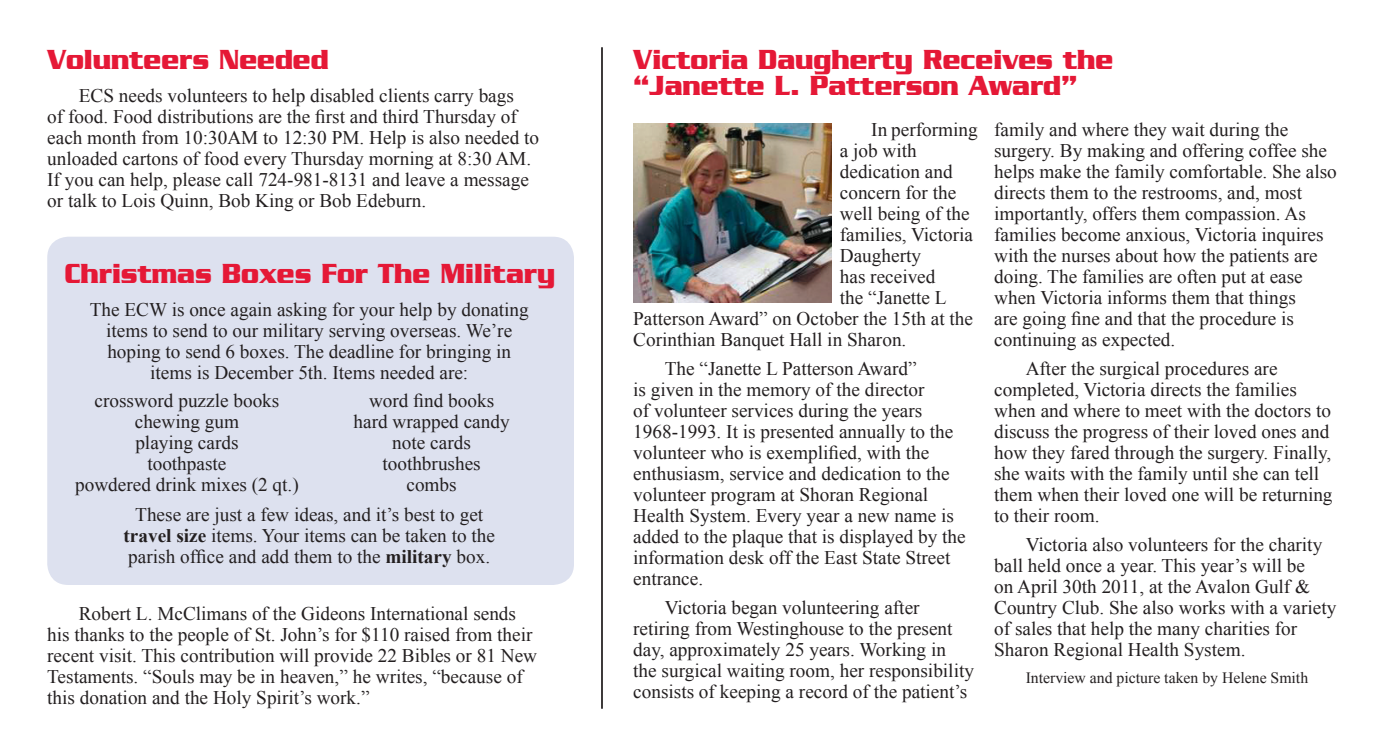
<style>
.page{position:relative;width:1386px;height:756px;background:#fff}
.page>*{position:absolute;margin:0;border:0;box-sizing:border-box;transform-origin:0 0}
.t1{font:700 29.93px/26.2px "Serpentine";color:#e51836;scale:.85 1}
.t2{font:19.25px/21px "Times New Roman";color:#231f20}
.t3{font:15.75px "Times New Roman";color:#231f20}
.s1{font-weight:700}
</style>
<div class="page">
<div style="left:47px;top:237px;width:527px;height:348px;background:#dde1ef;border-radius:21px"></div>
<hr style="left:601px;top:47px;width:2px;height:662px;background:#231f20">
<img style="left:633px;top:124px;width:199px;height:179px">
<p class="t1" style="left:47px;top:46px;width:333px">Volunteers Needed</p>
<p class="t1" style="left:633px;top:46px;width:566px">Victoria Daugherty Receives the “Janette L. Patterson Award”</p>
<p class="t2" style="left:47px;top:85px;width:493px;text-indent:32px">ECS needs volunteers to help disabled clients carry bags<br>of food. Food distributions are the first and third Thursday of each month from 10:30AM to 12:30 PM. Help is also needed to unloaded cartons of food every Thursday morning at 8:30 AM.<br>If you can help, please call 724-981-8131 and leave a message or talk to Lois Quinn, Bob King or Bob Edeburn.</p>
<p class="t2" style="left:871px;top:119px;width:108px">In performing</p>
<p class="t2" style="left:840px;top:140px;width:78px">a job with</p>
<p class="t2" style="left:840px;top:161px;width:114px">dedication and</p>
<p class="t2" style="left:840px;top:182px;width:118px">concern for the</p>
<p class="t2" style="left:840px;top:203px;width:131px">well being of the</p>
<p class="t2" style="left:840px;top:224px;width:135px">families, Victoria</p>
<p class="t2" style="left:840px;top:245px;width:83px">Daugherty</p>
<p class="t2" style="left:840px;top:266px;width:97px">has received</p>
<p class="t2" style="left:840px;top:287px;width:108px">the “Janette L</p>
<p class="t2" style="left:633px;top:308px;width:341px">Patterson Award” on October the 15th at the</p>
<p class="t2" style="left:633px;top:329px;width:275px">Corinthian Banquet Hall in Sharon.</p>
<p class="t2" style="left:633px;top:358px;width:334px;text-indent:32px">The “Janette L Patterson Award”<br>is given in the memory of the director<br>of volunteer services during the years 1968-1993. It is presented annually to the volunteer who is exemplified, with the enthusiasm, service and dedication to the volunteer program at Shoran Regional Health System. Every year a new name is added to the plaque that is displayed by the information desk off the East State Street entrance.</p>
<p class="t2" style="left:633px;top:597px;width:342px;text-indent:32px">Victoria began volunteering after retiring from Westinghouse to the present day, approximately 25 years. Working in the surgical waiting room, her responsibility consists of keeping a record of the patient’s</p>
<p class="t2" style="left:994px;top:119px;width:344px">family and where they wait during the surgery. By making and offering coffee she helps make the family comfortable. She also directs them to the restrooms, and, most importantly, offers them compassion. As families become anxious, Victoria inquires with the nurses about how the patients are doing. The families are often put at ease when Victoria informs them that things<br>are going fine and that the procedure is continuing as expected.</p>
<p class="t2" style="left:994px;top:358px;width:340px;text-indent:32px">After the surgical procedures are completed, Victoria directs the families when and where to meet with the doctors to discuss the progress of their loved ones and how they fared through the surgery. Finally, she waits with the family until she can tell them when their loved one will be returning to their room.</p>
<p class="t2" style="left:994px;top:534px;width:344px;text-indent:32px">Victoria also volunteers for the charity ball held once a year. This year’s will be<br>on April 30th 2011, at the Avalon Gulf &amp; Country Club. She also works with a variety of sales that help the many charities for Sharon Regional Health System.</p>
<p class="t3" style="left:1026px;top:669px;width:284px">Interview and picture taken by Helene Smith</p>
<p class="t1" style="left:65px;top:260px;width:579px">Christmas Boxes For The Military</p>
<p class="t2" style="left:90px;top:299px;width:441px;text-align:center">The ECW is once again asking for your help by donating items to send to our military serving overseas. We’re hoping to send 6 boxes. The deadline for bringing in items is December 5th. Items needed are:</p>
<p class="t2" style="left:369px;top:390px;width:127px">word find books</p>
<p class="t2" style="left:354px;top:411px;width:158px">hard wrapped candy</p>
<p class="t2" style="left:392px;top:432px;width:80px">note cards</p>
<p class="t2" style="left:382px;top:453px;width:100px">toothbrushes</p>
<p class="t2" style="left:406px;top:474px;width:52px">combs</p>
<p class="t2" style="left:94px;top:390px;width:186px">crossword puzzle books</p>
<p class="t2" style="left:135px;top:411px;width:106px">chewing gum</p>
<p class="t2" style="left:135px;top:432px;width:105px">playing cards</p>
<p class="t2" style="left:147px;top:453px;width:81px">toothpaste</p>
<p class="t2" style="left:75px;top:474px;width:225px">powdered drink mixes (2 qt.)</p>
<p class="t2" style="left:124px;top:504px;width:373px;text-align:center">These are just a few ideas, and it’s best to get <span class="s1">travel size</span> items. Your items can be taken to the parish office and add them to the <span class="s1">military</span> box.</p>
<p class="t2" style="left:47px;top:603px;width:491px;text-indent:32px">Robert L. McClimans of the Gideons International sends his thanks to the people of St. John’s for $110 raised from their recent visit. This contribution will provide 22 Bibles or 81 New Testaments. “Souls may be in heaven,” he writes, “because of this donation and the Holy Spirit’s work.”</p>
</div>
